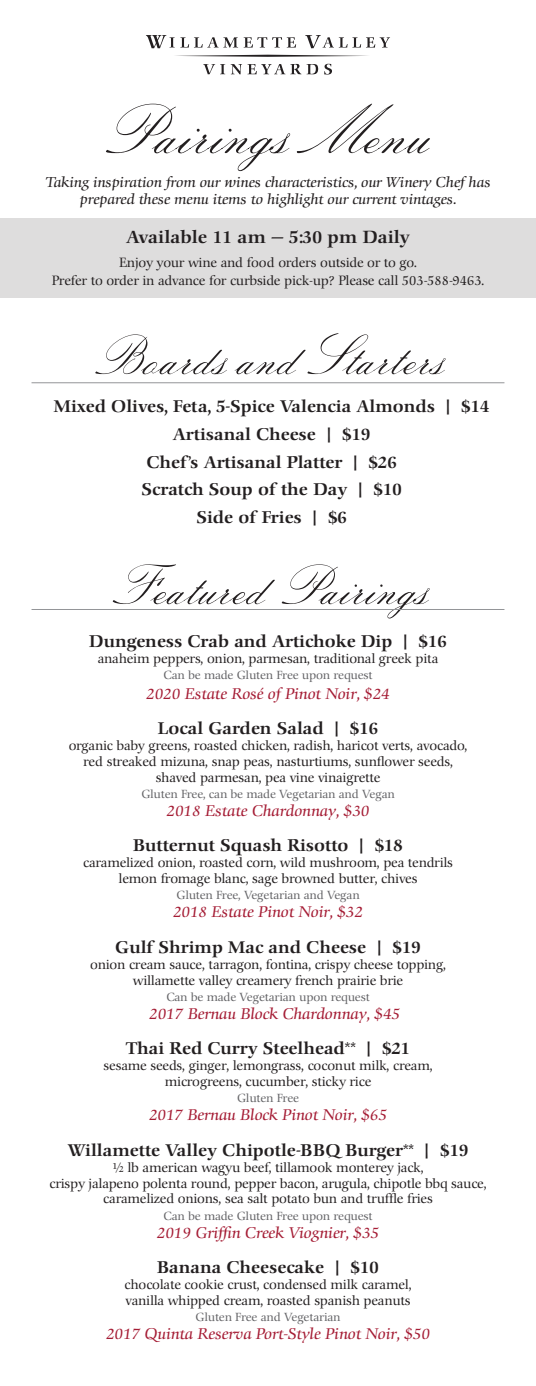
<style>
.page{position:relative;width:536px;height:1386px;background:#fff}
.page>*{position:absolute;margin:0;border:0;box-sizing:border-box;transform-origin:0 0}
.t1{font:60.02px "Italian Script";color:#231f20}
.t2{font:500 17.15px "Comenius Antiqua";color:#231f20}
.Menu_Item{font:500 16.45px "Comenius Antiqua";color:#231f20}
.Wine{font:italic 15.05px "Comenius Antiqua";color:#a51d35}
.t3{font:italic 14px/17.2px "Comenius Antiqua";color:#231f20;text-align:center}
.Description{font:13.12px/15.8px "Comenius Antiqua";color:#231f20;text-align:center}
.Disclaimer{font:11.55px "Comenius Antiqua";color:#636366}
.s1{font-weight:400}
</style>
<div class="page">
<svg style="left:175px;top:55px;width:193px;height:2px"></svg>
<svg style="left:146px;top:35px;width:150px;height:13px"></svg>
<svg style="left:305px;top:35px;width:85px;height:13px"></svg>
<svg style="left:203px;top:64px;width:115px;height:10px"></svg>
<svg style="left:324px;top:64px;width:8px;height:11px"></svg>
<svg style="left:106px;top:104px;width:324px;height:67px"></svg>
<div style="left:0;top:218px;width:536px;height:80px;background:#dedddd"></div>
<hr style="left:32px;top:609px;width:472px;height:1px;background:#939598">
<hr style="left:32px;top:382px;width:472px;height:1px;background:#939598">
<p class="t3" style="left:45px;top:174px;width:446px">Taking inspiration from our wines characteristics, our Winery Chef has prepared these menu items to highlight our current vintages.</p>
<p class="t2" style="left:126px;top:228px;width:285px">Available 11 am — 5:30 pm Daily</p>
<p class="Description" style="left:52px;top:254px;width:434px;line-height:18.2px">Enjoy your wine and food orders outside or to go.<br>Prefer to order in advance for curbside pick-up? Please call 503-588-9463.</p>
<p class="t1" style="left:91px;top:326px;width:355px">Boards and Starters</p>
<p class="Menu_Item" style="left:54px;top:397px;width:437px">Mixed Olives, Feta, 5-Spice Valencia Almonds | $14</p>
<p class="Menu_Item" style="left:173px;top:425px;width:199px">Artisanal Cheese | $19</p>
<p class="Menu_Item" style="left:146px;top:453px;width:251px">Chef’s Artisanal Platter | $26</p>
<p class="Menu_Item" style="left:141px;top:480px;width:261px">Scratch Soup of the Day | $10</p>
<p class="Menu_Item" style="left:196px;top:508px;width:152px">Side of Fries | $6</p>
<p class="t1" style="left:107px;top:556px;width:323px">Featured Pairings</p>
<p class="Menu_Item" style="left:89px;top:632px;width:359px">Dungeness Crab and Artichoke Dip | $16</p>
<p class="Description" style="left:98px;top:651px;width:342px">anaheim peppers, onion, parmesan, traditional greek pita</p>
<p class="Disclaimer" style="left:163px;top:668px;width:210px">Can be made Gluten Free upon request</p>
<p class="Wine" style="left:146px;top:685px;width:245px">2020 Estate Rosé of Pinot Noir, $24</p>
<p class="Menu_Item" style="left:158px;top:719px;width:222px">Local Garden Salad | $16</p>
<p class="Description" style="left:69px;top:738px;width:400px">organic baby greens, roasted chicken, radish, haricot verts, avocado, red streaked mizuna, snap peas, nasturtiums, sunflower seeds, shaved parmesan, pea vine vinaigrette</p>
<p class="Disclaimer" style="left:141px;top:787px;width:255px">Gluten Free, can be made Vegetarian and Vegan</p>
<p class="Wine" style="left:166px;top:802px;width:204px">2018 Estate Chardonnay, $30</p>
<p class="Menu_Item" style="left:133px;top:836px;width:271px">Butternut Squash Risotto | $18</p>
<p class="Description" style="left:83px;top:855px;width:371px">caramelized onion, roasted corn, wild mushroom, pea tendrils</p>
<p class="Description" style="left:119px;top:871px;width:300px">lemon fromage blanc, sage browned butter, chives</p>
<p class="Disclaimer" style="left:176px;top:889px;width:184px">Gluten Free, Vegetarian and Vegan</p>
<p class="Wine" style="left:173px;top:904px;width:191px">2018 Estate Pinot Noir, $32</p>
<p class="Menu_Item" style="left:115px;top:938px;width:307px">Gulf Shrimp Mac and Cheese | $19</p>
<p class="Description" style="left:90px;top:957px;width:357px">onion cream sauce, tarragon, fontina, crispy cheese topping, willamette valley creamery french prairie brie</p>
<p class="Disclaimer" style="left:166px;top:990px;width:205px">Can be made Vegetarian upon request</p>
<p class="Wine" style="left:149px;top:1005px;width:252px">2017 Bernau Block Chardonnay, $45</p>
<p class="Menu_Item" style="left:126px;top:1039px;width:286px">Thai Red Curry Steelhead<span class="s1">**</span> | $21</p>
<p class="Description" style="left:103px;top:1058px;width:330px">sesame seeds, ginger, lemongrass, coconut milk, cream,</p>
<p class="Description" style="left:165px;top:1074px;width:208px">microgreens, cucumber, sticky rice</p>
<p class="Disclaimer" style="left:237px;top:1092px;width:63px">Gluten Free</p>
<p class="Wine" style="left:149px;top:1107px;width:239px">2017 Bernau Block Pinot Noir, $65</p>
<p class="Menu_Item" style="left:68px;top:1141px;width:402px">Willamette Valley Chipotle-BBQ Burger<span class="s1">**</span> | $19</p>
<p class="Description" style="left:112px;top:1160px;width:312px">½ lb american wagyu beef, tillamook monterey jack,</p>
<p class="Description" style="left:50px;top:1176px;width:438px">crispy jalapeno polenta round, pepper bacon, arugula, chipotle bbq sauce,</p>
<p class="Description" style="left:103px;top:1191px;width:331px">caramelized onions, sea salt potato bun and truffle fries</p>
<p class="Disclaimer" style="left:163px;top:1209px;width:210px">Can be made Gluten Free upon request</p>
<p class="Wine" style="left:157px;top:1224px;width:223px">2019 Griffin Creek Viognier, $35</p>
<p class="Menu_Item" style="left:157px;top:1258px;width:223px">Banana Cheesecake | $10</p>
<p class="Description" style="left:124px;top:1277px;width:288px">chocolate cookie crust, condensed milk caramel,</p>
<p class="Description" style="left:125px;top:1293px;width:286px">vanilla whipped cream, roasted spanish peanuts</p>
<p class="Disclaimer" style="left:195px;top:1311px;width:146px">Gluten Free and Vegetarian</p>
<p class="Wine" style="left:106px;top:1326px;width:325px">2017 Quinta Reserva Port-Style Pinot Noir, $50</p>
</div>
